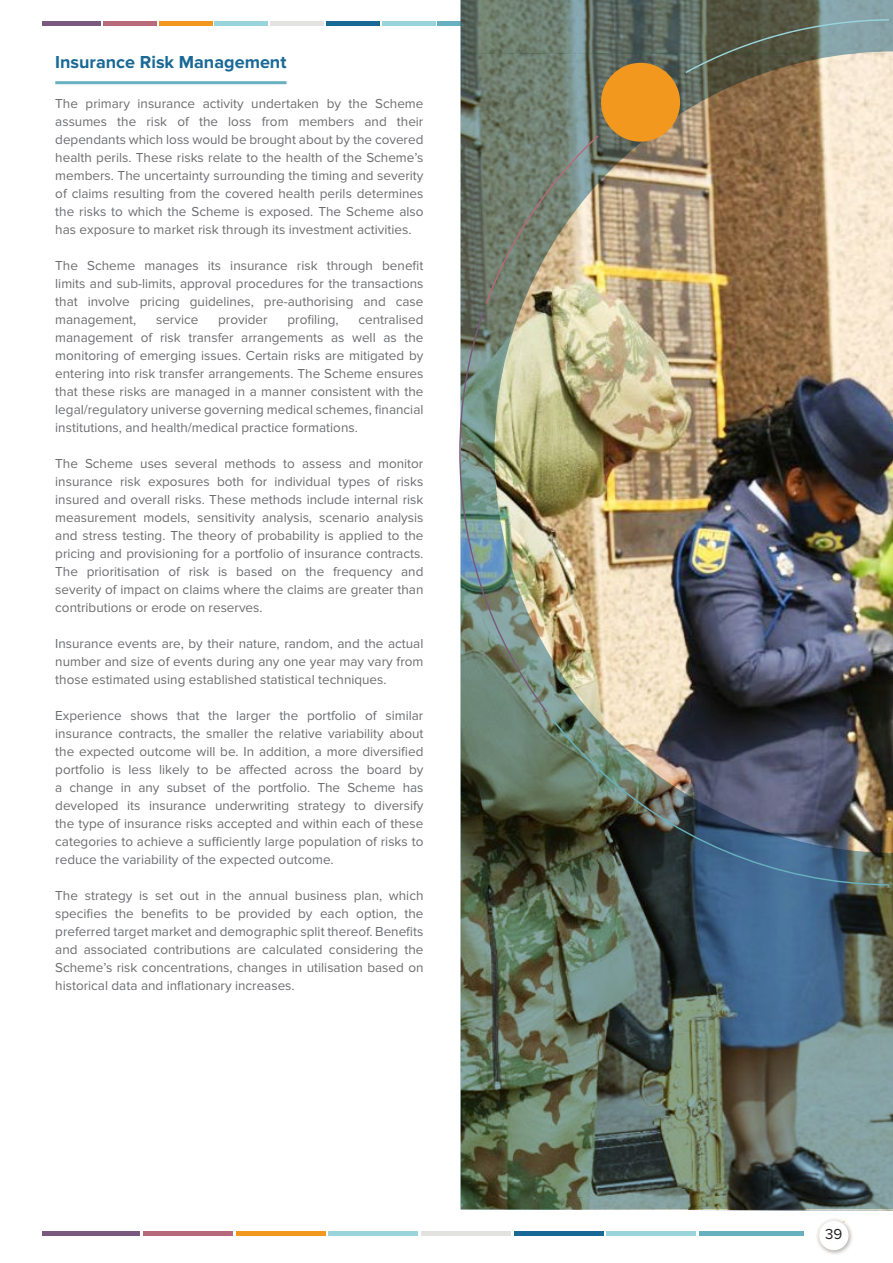
<style>
.page{position:relative;width:893px;height:1263px;background:#fff}
.page>*{position:absolute;margin:0;border:0;box-sizing:border-box;transform-origin:0 0}
.t1{font:700 18px "Proxima Nova";color:#186996}
.t2{font:15px "Proxima Nova";color:#231f20}
.Body_Grey{font:13.5px/18px "Proxima Nova";color:#6c6d70;text-align:justify}
</style>
<div class="page">
<hr style="left:437px;top:21px;width:63px;height:4px;background:#67b0bf">
<hr style="left:382px;top:21px;width:53px;height:4px;background:#99d4dd">
<hr style="left:326px;top:21px;width:54px;height:4px;background:#186996">
<hr style="left:270px;top:21px;width:54px;height:4px;background:#e2e2e0">
<hr style="left:215px;top:21px;width:53px;height:4px;background:#99d4dd">
<hr style="left:159px;top:21px;width:54px;height:4px;background:#f3981e">
<hr style="left:103px;top:21px;width:54px;height:4px;background:#b76a79">
<hr style="left:43px;top:21px;width:58px;height:4px;background:#7a597e">
<div style="left:699px;top:1231px;width:105px;height:5px;background:#67b0bf"></div>
<div style="left:607px;top:1231px;width:89px;height:5px;background:#99d4dd"></div>
<div style="left:514px;top:1231px;width:89px;height:5px;background:#186996"></div>
<div style="left:421px;top:1231px;width:90px;height:5px;background:#e2e2e0"></div>
<div style="left:329px;top:1231px;width:89px;height:5px;background:#99d4dd"></div>
<div style="left:236px;top:1231px;width:89px;height:5px;background:#f3981e"></div>
<div style="left:144px;top:1231px;width:89px;height:5px;background:#b76a79"></div>
<div style="left:43px;top:1231px;width:97px;height:5px;background:#7a597e"></div>
<div style="left:815px;top:1217px;width:39px;height:38px;background:#231f20;opacity:.4"></div>
<svg style="left:817px;top:1218px;width:34px;height:34px"></svg>
<hr style="left:55px;top:81px;width:231px;height:3px;background:#67b0bf">
<img style="left:461px;top:0;width:432px;height:1209px">
<div style="left:601px;top:63px;width:79px;height:79px;background:#f3981e;border-radius:50%"></div>
<svg style="left:685px;top:19px;width:204px;height:54px;background:#777d70"></svg>
<img style="left:552px;top:719px;width:337px;height:166px">
<img style="left:459px;top:312px;width:88px;height:400px">
<svg style="left:485px;top:135px;width:113px;height:169px;background:#8c917d"></svg>
<p class="t1" style="left:55px;top:52px;width:233px">Insurance Risk Management</p>
<p class="Body_Grey" style="left:55px;top:94px;width:370px">The primary insurance activity undertaken by the Scheme assumes the risk of the loss from members and their dependants which loss would be brought about by the covered health perils. These risks relate to the health of the Scheme’s members. The uncertainty surrounding the timing and severity of claims resulting from the covered health perils determines the risks to which the Scheme is exposed. The Scheme also has exposure to market risk through its investment activities.</p>
<p class="Body_Grey" style="left:55px;top:256px;width:370px">The Scheme manages its insurance risk through benefit limits and sub-limits, approval procedures for the transactions that involve pricing guidelines, pre-authorising and case management,</p>
<p class="Body_Grey" style="left:156px;top:310px;width:44px">service</p>
<p class="Body_Grey" style="left:218px;top:310px;width:51px">provider</p>
<p class="Body_Grey" style="left:287px;top:310px;width:53px">profiling,</p>
<p class="Body_Grey" style="left:55px;top:310px;width:370px;text-indent:303px">centralised management of risk transfer arrangements as well as the monitoring of emerging issues. Certain risks are mitigated by entering into risk transfer arrangements. The Scheme ensures that these risks are managed in a manner consistent with the legal/regulatory universe governing medical schemes, financial institutions, and health/medical practice formations.</p>
<p class="Body_Grey" style="left:55px;top:454px;width:370px">The Scheme uses several methods to assess and monitor insurance risk exposures both for individual types of risks insured and overall risks. These methods include internal risk measurement models, sensitivity analysis, scenario analysis and stress testing. The theory of probability is applied to the pricing and provisioning for a portfolio of insurance contracts.<br>The prioritisation of risk is based on the frequency and severity of impact on claims where the claims are greater than contributions or erode on reserves.</p>
<p class="Body_Grey" style="left:55px;top:634px;width:370px">Insurance events are, by their nature, random, and the actual number and size of events during any one year may vary from those estimated using established statistical techniques.</p>
<p class="Body_Grey" style="left:55px;top:706px;width:370px">Experience shows that the larger the portfolio of similar insurance contracts, the smaller the relative variability about the expected outcome will be. In addition, a more diversified portfolio is less likely to be affected across the board by a change in any subset of the portfolio. The Scheme has developed its insurance underwriting strategy to diversify the type of insurance risks accepted and within each of these categories to achieve a sufficiently large population of risks to reduce the variability of the expected outcome.</p>
<p class="Body_Grey" style="left:55px;top:886px;width:370px">The strategy is set out in the annual business plan, which specifies the benefits to be provided by each option, the preferred target market and demographic split thereof. Benefits and associated contributions are calculated considering the Scheme’s risk concentrations, changes in utilisation based on historical data and inflationary increases.</p>
<p class="t2" style="left:825px;top:1225px;width:19px">39</p>
</div>
